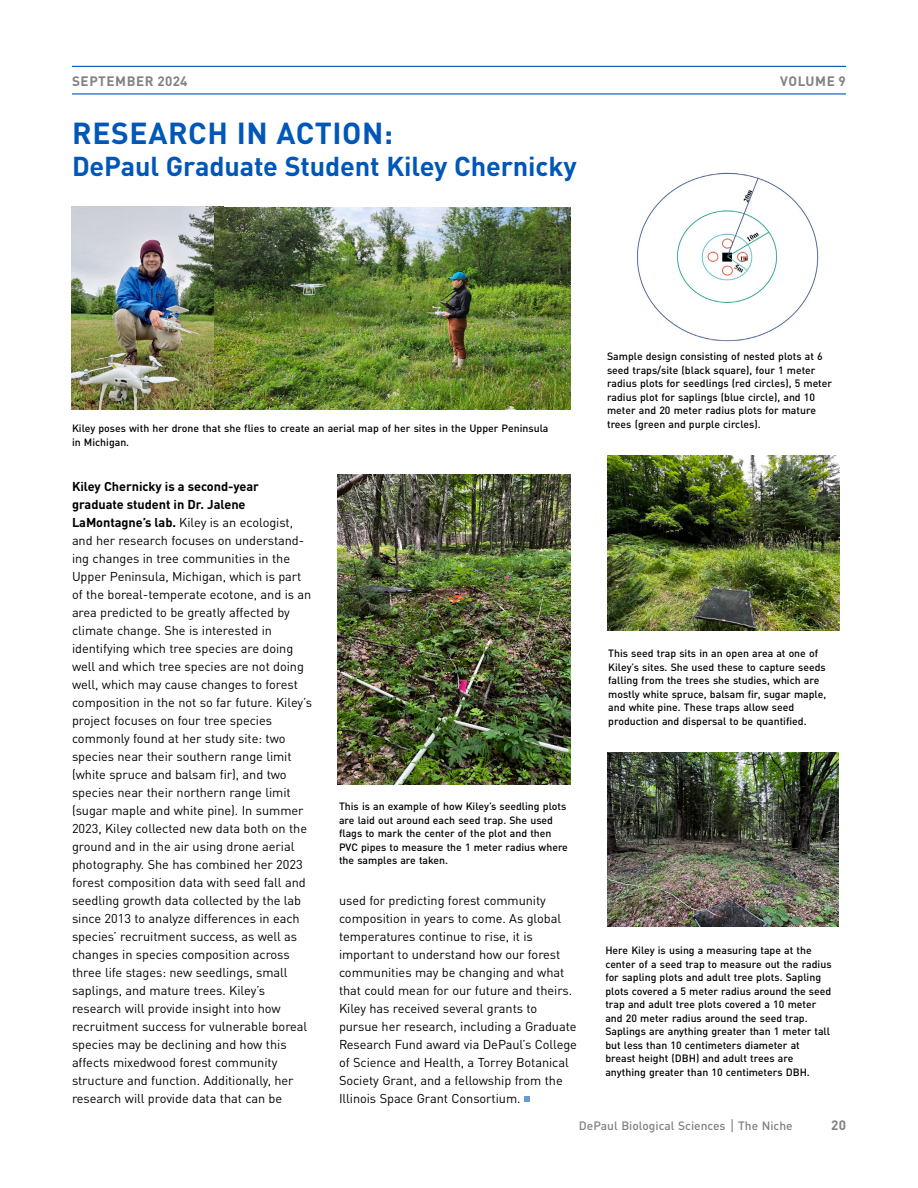
<style>
.page{position:relative;width:918px;height:1188px;background:#fff}
.page>*{position:absolute;margin:0;border:0;box-sizing:border-box;transform-origin:0 0}
.t1{font:700 30px "DIN Pro";letter-spacing:.02em;color:#0057b7}
.t2{font:700 27px "DIN Pro";letter-spacing:-.005em;color:#0057b7}
.t3{font:700 13.5px "DIN Pro";letter-spacing:.04em;color:#808285}
.t4{font:12.75px/18px "DIN Pro";letter-spacing:-.005em;color:#000}
.t5{font:500 12px "DIN Pro";color:#808285}
.t6{font:500 10.5px/13.5px "DIN Pro";color:#000}
.s1{font-weight:700}
.s2{font-weight:400;font-size:15px}
</style>
<div class="page">
<hr style="left:72px;top:93px;width:774px;height:1px;background:#0057b7">
<hr style="left:72px;top:66px;width:774px;height:1px;background:#0057b7">
<svg style="left:524px;top:1096px;width:6px;height:6px"></svg>
<img style="left:72px;top:207px;width:143px;height:203px">
<img style="left:215px;top:207px;width:356px;height:203px">
<img style="left:607px;top:456px;width:233px;height:174px">
<img style="left:338px;top:474px;width:233px;height:311px">
<img style="left:637px;top:172px;width:182px;height:170px">
<img style="left:607px;top:752px;width:232px;height:174px">
<p class="t3" style="left:72px;top:69px;width:117px">SEPTEMBER 2024</p>
<p class="t3" style="left:780px;top:69px;width:67px">VOLUME 9</p>
<h1 class="t1" style="left:72px;top:108px;width:322px">RESEARCH IN ACTION:</h1>
<h2 class="t2" style="left:72px;top:143px;width:506px">DePaul Graduate Student Kiley Chernicky</h2>
<p class="t6" style="left:72px;top:420px;width:478px">Kiley poses with her drone that she flies to create an aerial map of her sites in the Upper Peninsula in Michigan.</p>
<p class="t4" style="left:72px;top:476px;width:242px"><span class="s1">Kiley Chernicky is a second-year graduate student in Dr. Jalene LaMontagne’s lab.</span> Kiley is an ecologist, and her research focuses on understand&shy;ing changes in tree communities in the Upper Peninsula, Michigan, which is part of the boreal-temperate ecotone, and is an area predicted to be greatly affected by climate change. She is interested in identifying which tree species are doing well and which tree species are not doing well, which may cause changes to forest composition in the not so far future. Kiley’s project focuses on four tree species commonly found at her study site: two species near their southern range limit (white spruce and balsam fir), and two species near their northern range limit (sugar maple and white pine). In summer 2023, Kiley collected new data both on the ground and in the air using drone aerial photography. She has combined her 2023 forest composition data with seed fall and seedling growth data collected by the lab since 2013 to analyze differences in each species’ recruitment success, as well as changes in species composition across three life stages: new seedlings, small saplings, and mature trees. Kiley’s research will provide insight into how recruitment success for vulnerable boreal species may be declining and how this affects mixedwood forest community structure and function. Additionally, her research will provide data that can be</p>
<p class="t6" style="left:339px;top:798px;width:230px">This is an example of how Kiley’s seedling plots are laid out around each seed trap. She used flags to mark the center of the plot and then PVC pipes to measure the 1 meter radius where the samples are taken.</p>
<p class="t4" style="left:339px;top:890px;width:240px">used for predicting forest community composition in years to come. As global temperatures continue to rise, it is important to understand how our forest communities may be changing and what that could mean for our future and theirs.<br>Kiley has received several grants to pursue her research, including a Graduate Research Fund award via DePaul’s College of Science and Health, a Torrey Botanical Society Grant, and a fellowship from the Illinois Space Grant Consortium.</p>
<p class="t6" style="left:607px;top:348px;width:227px">Sample design consisting of nested plots at 6 seed traps/site (black square), four 1 meter radius plots for seedlings (red circles), 5 meter radius plot for saplings (blue circle), and 10 meter and 20 meter radius plots for mature trees (green and purple circles).</p>
<p class="t6" style="left:608px;top:645px;width:220px">This seed trap sits in an open area at one of Kiley’s sites. She used these to capture seeds falling from the trees she studies, which are mostly white spruce, balsam fir, sugar maple, and white pine. These traps allow seed production and dispersal to be quantified.</p>
<p class="t6" style="left:605px;top:942px;width:228px">Here Kiley is using a measuring tape at the center of a seed trap to measure out the radius for sapling plots and adult tree plots. Sapling plots covered a 5 meter radius around the seed trap and adult tree plots covered a 10 meter and 20 meter radius around the seed trap.<br>Saplings are anything greater than 1 meter tall but less than 10 centimeters diameter at breast height (DBH) and adult trees are anything greater than 10 centimeters DBH.</p>
<p class="t5" style="left:579px;top:1115px;width:215px">DePaul Biological Sciences <span class="s2">|</span> The Niche</p>
<p class="t3" style="left:831px;top:1113px;width:16px">20</p>
</div>
